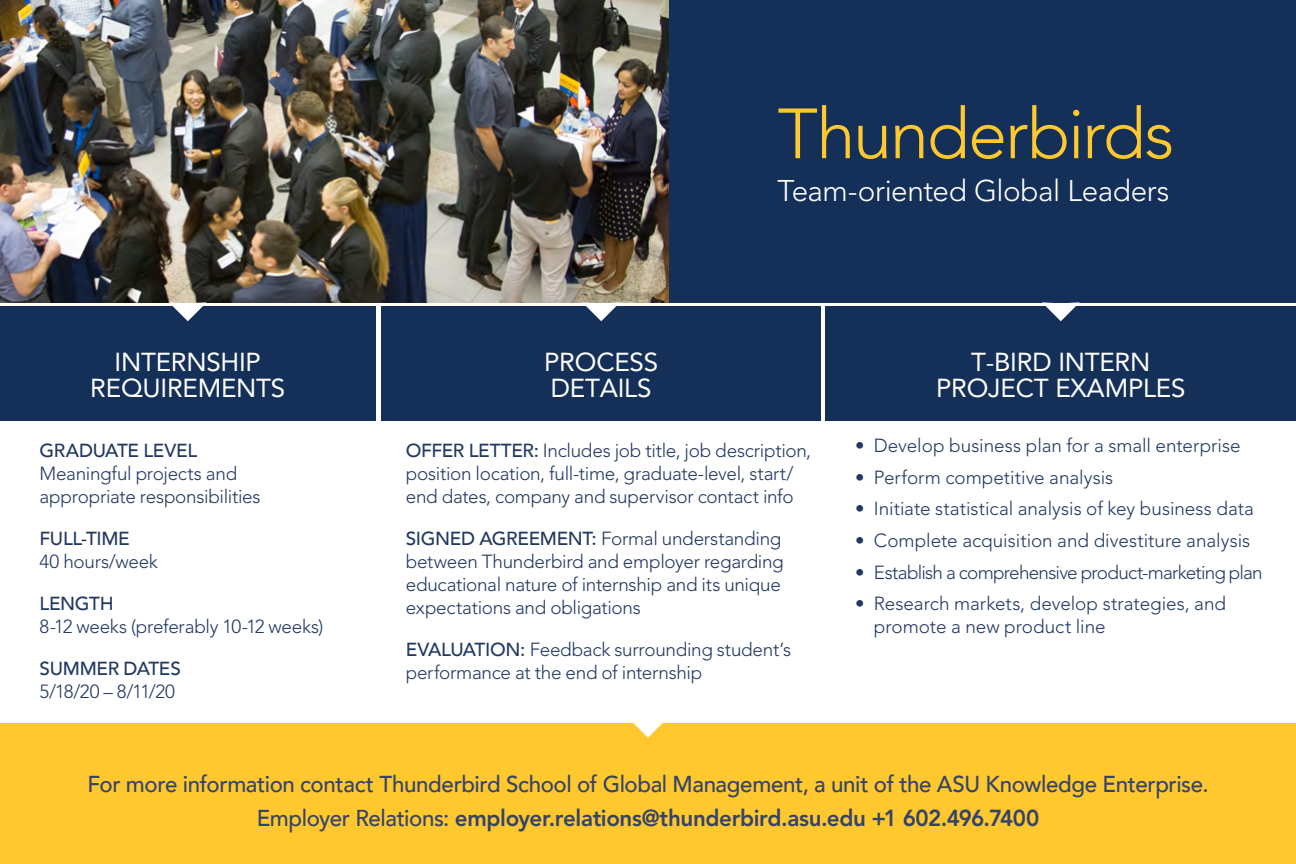
<style>
.page{position:relative;width:1296px;height:864px;background:#fff}
.page>*{position:absolute;margin:0;border:0;box-sizing:border-box;transform-origin:0 0}
.t1{font:300 70.2px "Avenir LT Std";letter-spacing:-.03em;color:#ffc82f}
.t2{font:300 29.8px "Avenir LT Std";letter-spacing:-.015em;color:#fff}
.t3{font:26px/26px "Avenir";letter-spacing:-.01em;color:#fff;text-align:center}
.t4{font:500 23px "Avenir";letter-spacing:-.015em;color:#344368}
.t5{font:800 23px "Avenir LT Std";letter-spacing:-.015em;color:#344368}
.t6{font:300 18.8px/23px "Avenir LT Std";letter-spacing:-.015em;color:#213961}
.t7{font:300 18.8px "Avenir LT Std";letter-spacing:-.04em;color:#213961}
.t8{font:500 18.8px "Avenir";letter-spacing:-.015em;color:#213961}
.s1{font-family:"Avenir";font-weight:500}
</style>
<div class="page">
<div style="left:0;top:0;width:1296px;height:302px;background:#143059"></div>
<img style="left:0;top:0;width:669px;height:302px">
<div style="left:0;top:723px;width:1296px;height:141px;background:#ffc82f"></div>
<svg style="left:633px;top:723px;width:30px;height:15px"></svg>
<div style="left:0;top:306px;width:376px;height:114px;background:#143059"></div>
<svg style="left:169px;top:302px;width:38px;height:19px"></svg>
<div style="left:382px;top:306px;width:439px;height:114px;background:#143059"></div>
<svg style="left:582px;top:302px;width:38px;height:19px"></svg>
<div style="left:826px;top:306px;width:470px;height:114px;background:#143059"></div>
<svg style="left:1042px;top:302px;width:38px;height:19px"></svg>
<h3 class="t3" style="left:90px;top:348px;width:197px">INTERNSHIP<br>REQUIREMENTS</h3>
<p class="t8" style="left:40px;top:434px;width:159px">GRADUATE LEVEL</p>
<p class="t6" style="left:40px;top:462px;width:222px">Meaningful projects and appropriate responsibilities</p>
<p class="t8" style="left:40px;top:522px;width:92px">FULL-TIME</p>
<p class="t6" style="left:40px;top:550px;width:120px">40 hours/week</p>
<p class="t8" style="left:40px;top:587px;width:76px">LENGTH</p>
<p class="t6" style="left:40px;top:615px;width:285px">8-12 weeks (preferably 10-12 weeks)</p>
<p class="t8" style="left:40px;top:652px;width:143px">SUMMER DATES</p>
<p class="t6" style="left:40px;top:680px;width:137px">5/18/20 – 8/11/20</p>
<h1 class="t1" style="left:778px;top:93px;width:398px">Thunderbirds</h1>
<h2 class="t2" style="left:778px;top:174px;width:393px">Team-oriented Global Leaders</h2>
<h3 class="t3" style="left:544px;top:348px;width:116px;text-align:left">PROCESS<br>DETAILS</h3>
<h3 class="t3" style="left:936px;top:348px;width:251px">T-BIRD INTERN<br>PROJECT EXAMPLES</h3>
<p class="t6" style="left:406px;top:439px;width:407px"><span class="s1">OFFER LETTER:</span> Includes job title, job description, position location, full-time, graduate-level, start/ end dates, company and supervisor contact info</p>
<p class="t6" style="left:406px;top:527px;width:380px"><span class="s1">SIGNED AGREEMENT:</span> Formal understanding between Thunderbird and employer regarding educational nature of internship and its unique expectations and obligations</p>
<p class="t6" style="left:406px;top:638px;width:387px"><span class="s1">EVALUATION:</span> Feedback surrounding student’s performance at the end of internship</p>
<p class="t6" style="left:855px;top:434px;width:387px">• Develop business plan for a small enterprise</p>
<p class="t6" style="left:855px;top:466px;width:260px">• Perform competitive analysis</p>
<p class="t6" style="left:855px;top:497px;width:401px">• Initiate statistical analysis of key business data</p>
<p class="t6" style="left:855px;top:529px;width:397px">• Complete acquisition and divestiture analysis</p>
<p class="t7" style="left:855px;top:561px;width:409px">• Establish a comprehensive product-marketing plan</p>
<p class="t6" style="left:874px;top:593px;width:354px;text-indent:-19px">• Research markets, develop strategies, and promote a new product line</p>
<p class="t4" style="left:87px;top:764px;width:1123px">For more information contact Thunderbird School of Global Management, a unit of the ASU Knowledge Enterprise.</p>
<p class="t5" style="left:257px;top:805px;width:784px"><span class="s1">Employer Relations:</span> employer.relations@thunderbird.asu.edu +1 602.496.7400</p>
</div>
